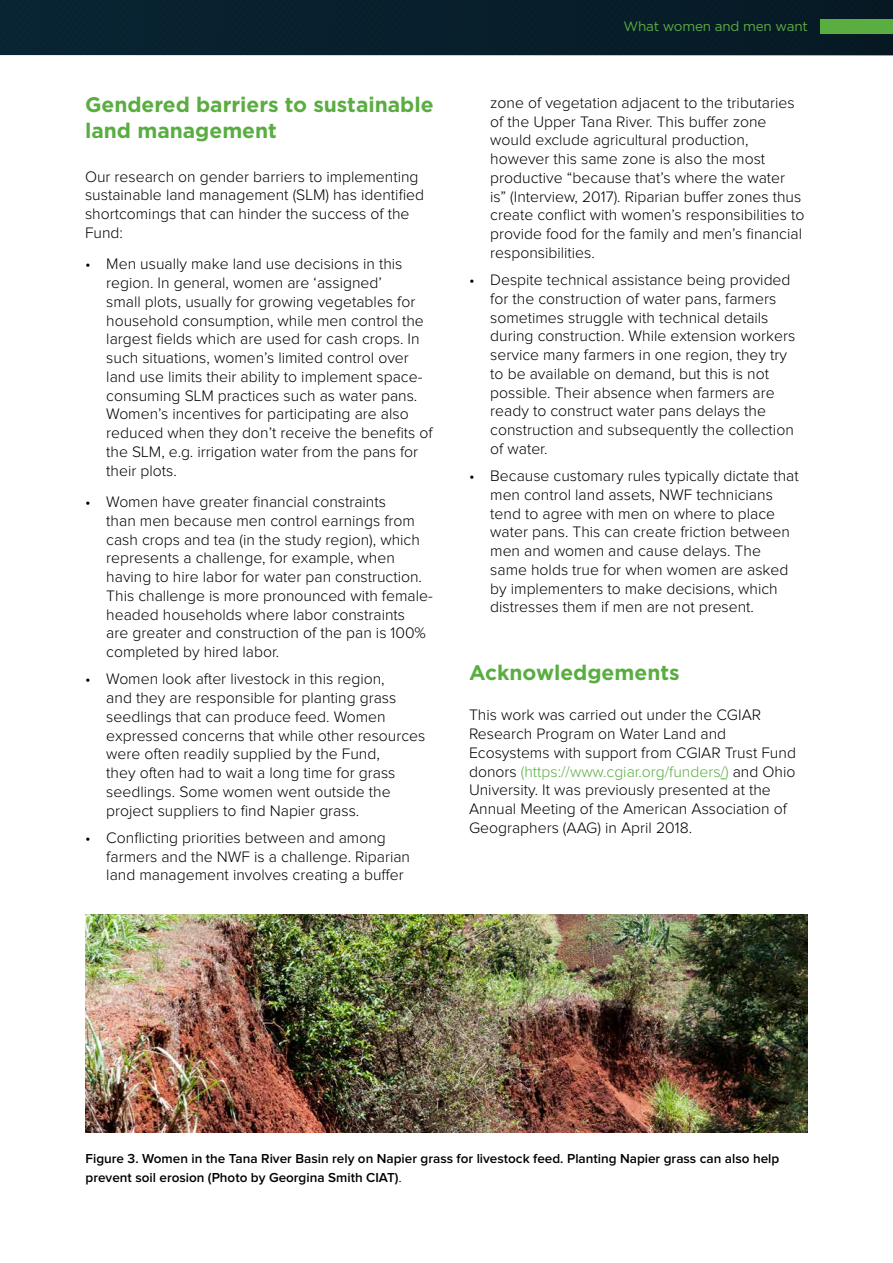
<style>
.page{position:relative;width:893px;height:1263px;background:#fff}
.page>*{position:absolute;margin:0;border:0;box-sizing:border-box;transform-origin:0 0}
.t1{font:700 21px/25.2px "Gotham";color:#59ad41}
.t2{font:300 15.75px/18.8px "Proxima Nova";color:#000}
.t3{font:600 13.5px/18.8px "Proxima Nova";color:#000}
.t4{font:13.5px "Gotham";letter-spacing:-.015em;color:#59ad41}
.s1{color:#59ad41}
.s2{font-weight:300;font-size:15.75px}
</style>
<div class="page">
<div style="left:0;top:0;width:893px;height:55px;background:#081f2c"></div>
<div style="left:821px;top:20px;width:72px;height:14px;background:#59ad41"></div>
<img style="left:86px;top:915px;width:721px;height:217px">
<h1 class="t1" style="left:85px;top:92px;width:350px">Gendered barriers to sustainable land management</h1>
<p class="t2" style="left:85px;top:168px;width:341px">Our research on gender barriers to implementing sustainable land management (SLM) has identified shortcomings that can hinder the success of the Fund:</p>
<p class="t2" style="left:106px;top:255px;width:328px;text-indent:-21px">• Men usually make land use decisions in this region. In general, women are ‘assigned’<br>small plots, usually for growing vegetables for household consumption, while men control the largest fields which are used for cash crops. In such situations, women’s limited control over land use limits their ability to implement space&shy;consuming SLM practices such as water pans.<br>Women’s incentives for participating are also reduced when they don’t receive the benefits of the SLM, e.g. irrigation water from the pans for their plots.</p>
<p class="t2" style="left:106px;top:493px;width:328px;text-indent:-21px">• Women have greater financial constraints<br>than men because men control earnings from cash crops and tea (in the study region), which represents a challenge, for example, when having to hire labor for water pan construction.<br>This challenge is more pronounced with female&shy;headed households where labor constraints<br>are greater and construction of the pan is 100% completed by hired labor.</p>
<p class="t2" style="left:106px;top:670px;width:321px;text-indent:-21px">• Women look after livestock in this region,<br>and they are responsible for planting grass seedlings that can produce feed. Women expressed concerns that while other resources were often readily supplied by the Fund,<br>they often had to wait a long time for grass seedlings. Some women went outside the project suppliers to find Napier grass.</p>
<p class="t2" style="left:106px;top:829px;width:305px;text-indent:-21px">• Conflicting priorities between and among farmers and the NWF is a challenge. Riparian land management involves creating a buffer</p>
<p class="t4" style="left:623px;top:17px;width:186px">What women and men want</p>
<p class="t2" style="left:490px;top:94px;width:316px">zone of vegetation adjacent to the tributaries of the Upper Tana River. This buffer zone would exclude agricultural production, however this same zone is also the most productive “because that’s where the water is” (Interview, 2017). Riparian buffer zones thus create conflict with women’s responsibilities to provide food for the family and men’s financial responsibilities.</p>
<p class="t2" style="left:490px;top:271px;width:306px;text-indent:-21px">• Despite technical assistance being provided for the construction of water pans, farmers sometimes struggle with technical details during construction. While extension workers service many farmers in one region, they try to be available on demand, but this is not possible. Their absence when farmers are ready to construct water pans delays the construction and subsequently the collection of water.</p>
<p class="t2" style="left:490px;top:467px;width:310px;text-indent:-21px">• Because customary rules typically dictate that men control land assets, NWF technicians tend to agree with men on where to place water pans. This can create friction between men and women and cause delays. The same holds true for when women are asked by implementers to make decisions, which distresses them if men are not present.</p>
<h1 class="t1" style="left:469px;top:660px;width:212px">Acknowledgements</h1>
<p class="t2" style="left:469px;top:706px;width:328px">This work was carried out under the CGIAR Research Program on Water Land and Ecosystems with support from CGIAR Trust Fund donors <span class="s1">(https://www.cgiar.org/funders/)</span> and Ohio University. It was previously presented at the Annual Meeting of the American Association of Geographers (AAG) in April 2018.</p>
<p class="t3" style="left:86px;top:1149px;width:695px">Figure 3. Women in the Tana River Basin rely on Napier grass for livestock feed. Planting Napier grass can also help prevent soil erosion (Photo by Georgina Smith CIAT)<span class="s2">.</span></p>
</div>
